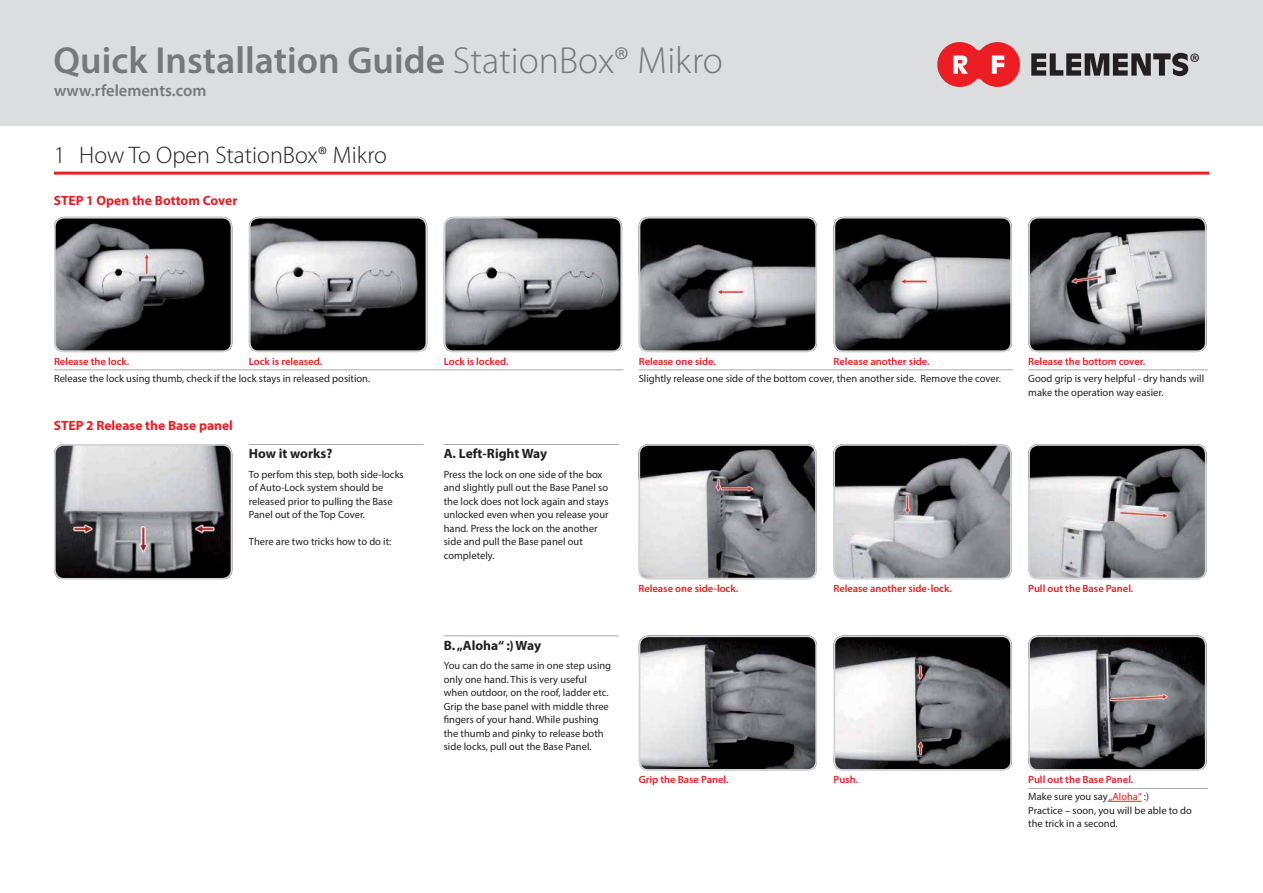
<style>
.page{position:relative;width:1263px;height:893px;background:#fff}
.page>*{position:absolute;margin:0;border:0;box-sizing:border-box;transform-origin:0 0}
.t1{font:600 37.8px "Myriad Pro";color:#77787b}
.t2{font:25.5px "Myriad Pro";color:#231f20}
.t3{font:300 24px "Myriad Pro";color:#231f20}
.t4{font:600 16.5px "Myriad Pro";color:#77787b}
.t5{font:700 13.5px "Myriad Pro";color:#ed1d24}
.t6{font:700 13.5px "Myriad Pro";color:#231f20}
.t7{font:10.5px/13.5px "Myriad Pro";color:#231f20}
.t8{font:600 10.5px "Myriad Pro";color:#ed1d24}
.s1{font-weight:300}
.s2{color:#ed1d24}
</style>
<div class="page">
<img style="left:54px;top:217px;width:178px;height:134px">
<div style="left:54px;top:217px;width:178px;height:135px;border:2px solid #d1d3d4;border-radius:9px"></div>
<img style="left:444px;top:217px;width:178px;height:134px">
<div style="left:444px;top:217px;width:178px;height:135px;border:2px solid #d1d3d4;border-radius:9px"></div>
<img style="left:836px;top:217px;width:176px;height:134px">
<div style="left:833px;top:217px;width:179px;height:135px;border:2px solid #d1d3d4;border-radius:9px"></div>
<img style="left:1030px;top:217px;width:176px;height:134px">
<div style="left:1028px;top:217px;width:178px;height:135px;border:2px solid #d1d3d4;border-radius:9px"></div>
<img style="left:249px;top:217px;width:178px;height:134px">
<div style="left:249px;top:217px;width:178px;height:135px;border:2px solid #d1d3d4;border-radius:9px"></div>
<img style="left:639px;top:217px;width:178px;height:134px">
<div style="left:639px;top:217px;width:178px;height:135px;border:2px solid #d1d3d4;border-radius:9px"></div>
<hr style="left:1108px;top:801px;width:34px;height:1px;background:#ed1d24">
<img style="left:54px;top:444px;width:178px;height:133px">
<div style="left:54px;top:444px;width:178px;height:136px;border:2px solid #d1d3d4;border-radius:9px"></div>
<img style="left:1031px;top:444px;width:175px;height:134px">
<div style="left:1028px;top:444px;width:178px;height:136px;border:2px solid #d1d3d4;border-radius:9px"></div>
<img style="left:836px;top:447px;width:173px;height:130px">
<div style="left:833px;top:444px;width:179px;height:136px;border:2px solid #d1d3d4;border-radius:9px"></div>
<img style="left:641px;top:447px;width:173px;height:130px">
<div style="left:638px;top:444px;width:179px;height:136px;border:2px solid #d1d3d4;border-radius:9px"></div>
<img style="left:836px;top:638px;width:176px;height:130px">
<div style="left:833px;top:635px;width:179px;height:136px;border:2px solid #d1d3d4;border-radius:9px"></div>
<img style="left:1031px;top:637px;width:175px;height:132px">
<div style="left:1028px;top:635px;width:178px;height:136px;border:2px solid #d1d3d4;border-radius:9px"></div>
<img style="left:639px;top:638px;width:178px;height:131px">
<div style="left:639px;top:635px;width:178px;height:136px;border:2px solid #d1d3d4;border-radius:9px"></div>
<hr style="left:54px;top:369px;width:569px;height:1px;background:#a7a9ac">
<hr style="left:639px;top:369px;width:374px;height:1px;background:#a7a9ac">
<hr style="left:1028px;top:369px;width:180px;height:1px;background:#a7a9ac">
<hr style="left:1028px;top:788px;width:180px;height:1px;background:#a7a9ac">
<div style="left:0;top:0;width:1263px;height:125px;background:#dcddde"></div>
<svg style="left:937px;top:42px;width:83px;height:45px"></svg>
<svg style="left:1031px;top:53px;width:157px;height:23px"></svg>
<hr style="left:54px;top:172px;width:1155px;height:3px;background:#ed1d24">
<hr style="left:249px;top:444px;width:175px;height:1px;background:#a7a9ac">
<hr style="left:444px;top:635px;width:174px;height:1px;background:#a7a9ac">
<hr style="left:444px;top:444px;width:174px;height:1px;background:#a7a9ac">
<h1 class="t1" style="left:54px;top:37px;width:671px">Quick Installation Guide <span class="s1">StationBox® Mikro</span></h1>
<h3 class="t4" style="left:54px;top:80px;width:154px">www.rfelements.com</h3>
<h3 class="t3" style="left:54px;top:141px;width:335px">1 How To Open StationBox® Mikro</h3>
<p class="t5" style="left:54px;top:191px;width:185px">STEP 1 Open the Bottom Cover</p>
<h2 class="t2" style="left:1190px;top:47px;width:12px">®</h2>
<p class="t8" style="left:54px;top:354px;width:77px">Release the lock.</p>
<p class="t7" style="left:54px;top:372px;width:318px">Release the lock using thumb, check if the lock stays in released position.</p>
<p class="t8" style="left:249px;top:354px;width:75px">Lock is released.</p>
<p class="t8" style="left:639px;top:354px;width:79px">Release one side.</p>
<p class="t7" style="left:639px;top:372px;width:364px">Slightly release one side of the bottom cover, then another side. Remove the cover.</p>
<p class="t8" style="left:444px;top:354px;width:66px">Lock is locked.</p>
<p class="t8" style="left:833px;top:354px;width:98px">Release another side.</p>
<p class="t8" style="left:1028px;top:354px;width:119px">Release the bottom cover.</p>
<p class="t7" style="left:1028px;top:372px;width:177px">Good grip is very helpful - dry hands will make the operation way easier.</p>
<p class="t5" style="left:54px;top:417px;width:181px">STEP 2 Release the Base panel</p>
<p class="t6" style="left:249px;top:445px;width:85px">How it works?</p>
<p class="t7" style="left:249px;top:467px;width:156px">To perfom this step, both side-locks of Auto-Lock system should be released prior to pulling the Base<br>Panel out of the Top Cover.</p>
<p class="t7" style="left:249px;top:535px;width:144px">There are two tricks how to do it:</p>
<p class="t6" style="left:444px;top:445px;width:105px">A. Left-Right Way</p>
<p class="t7" style="left:444px;top:467px;width:166px">Press the lock on one side of the box and slightly pull out the Base Panel so the lock does not lock again and stays unlocked even when you release your hand. Press the lock on the another side and pull the Base panel out completely.</p>
<p class="t6" style="left:444px;top:637px;width:99px">B.„Aloha“ :) Way</p>
<p class="t7" style="left:444px;top:659px;width:169px">You can do the same in one step using only one hand. This is very useful when outdoor, on the roof, ladder etc.<br>Grip the base panel with middle three fingers of your hand. While pushing the thumb and pinky to release both side locks, pull out the Base Panel.</p>
<p class="t8" style="left:638px;top:582px;width:101px">Release one side-lock.</p>
<p class="t8" style="left:833px;top:582px;width:120px">Release another side-lock.</p>
<p class="t8" style="left:1028px;top:582px;width:107px">Pull out the Base Panel.</p>
<p class="t8" style="left:639px;top:773px;width:91px">Grip the Base Panel.</p>
<p class="t8" style="left:833px;top:773px;width:26px">Push.</p>
<p class="t8" style="left:1028px;top:773px;width:107px">Pull out the Base Panel.</p>
<p class="t7" style="left:1028px;top:790px;width:165px">Make sure you say<span class="s2">„Aloha“</span> :)<br>Practice – soon, you will be able to do the trick in a second.</p>
</div>
